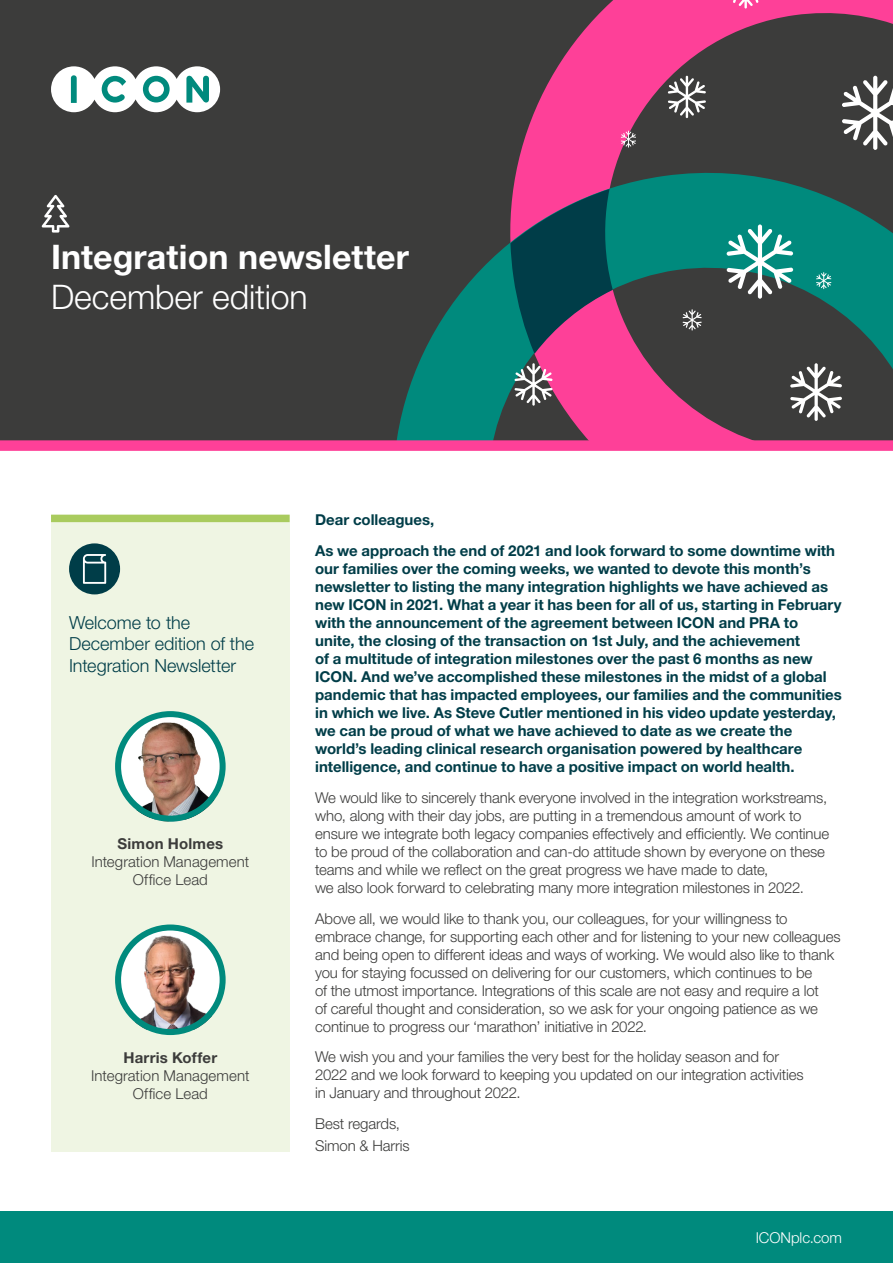
<style>
.page{position:relative;width:893px;height:1263px;background:#fff}
.page>*{position:absolute;margin:0;border:0;box-sizing:border-box;transform-origin:0 0}
.t1{font:700 33.9px "Helvetica Neue LT Std";letter-spacing:.005em;color:#fff}
.t2{font:300 33.9px "Helvetica Neue LT Std";letter-spacing:-.005em;color:#fff}
.t3{font:300 18px/21.6px "Helvetica Neue LT Std";color:#003d48}
.t4{font:300 15px/18px "Helvetica Neue LT Std";letter-spacing:-.01em;color:#3c3c3b}
.t5{font:700 15px/18px "Helvetica Neue LT Std";color:#003d48}
.t6{font:700 15px "Helvetica Neue LT Std";letter-spacing:.015em;color:#3c3c3b}
.t7{font:300 15px "Helvetica Neue LT Std";letter-spacing:-.005em;color:#fff}
</style>
<div class="page">
<div style="left:0;top:1212px;width:893px;height:51px;background:#008a7d"></div>
<div style="left:0;top:0;width:893px;height:446px;background:#3c3c3b"></div>
<svg style="left:518px;top:0;width:375px;height:163px"></svg>
<svg style="left:396px;top:163px;width:497px;height:277px"></svg>
<svg style="left:510px;top:189px;width:103px;height:165px;background:#4c4565"></svg>
<svg style="left:51px;top:66px;width:169px;height:46px"></svg>
<div style="left:51px;top:522px;width:239px;height:629px;background:#eff5e3"></div>
<div style="left:51px;top:515px;width:239px;height:7px;background:#a9cb5e"></div>
<div style="left:69px;top:543px;width:51px;height:51px;background:#003d48;border-radius:50%"></div>
<svg style="left:83px;top:554px;width:23px;height:30px"></svg>
<img style="left:121px;top:931px;width:98px;height:99px">
<div style="left:115px;top:924px;width:111px;height:111px;border:6px solid #008a7d;border-radius:50%"></div>
<img style="left:115px;top:711px;width:111px;height:110px;border-radius:55px">
<div style="left:115px;top:711px;width:111px;height:111px;border:6px solid #008a7d;border-radius:50%"></div>
<svg style="left:42px;top:195px;width:28px;height:38px"></svg>
<svg style="left:727px;top:0;width:38px;height:9px"></svg>
<svg style="left:514px;top:363px;width:39px;height:43px"></svg>
<svg style="left:790px;top:363px;width:52px;height:58px"></svg>
<svg style="left:668px;top:76px;width:38px;height:42px"></svg>
<svg style="left:726px;top:224px;width:67px;height:75px"></svg>
<svg style="left:816px;top:272px;width:15px;height:17px"></svg>
<svg style="left:621px;top:131px;width:15px;height:17px"></svg>
<svg style="left:683px;top:309px;width:19px;height:21px"></svg>
<svg style="left:842px;top:76px;width:51px;height:74px"></svg>
<div style="left:0;top:440px;width:893px;height:11px;background:#fe4098"></div>
<h1 class="t1" style="left:51px;top:236px;width:359px">Integration newsletter</h1>
<h1 class="t2" style="left:51px;top:276px;width:258px">December edition</h1>
<p class="t3" style="left:69px;top:611px;width:187px">Welcome to the<br>December edition of the<br>Integration Newsletter</p>
<p class="t6" style="left:118px;top:835px;width:107px">Simon Holmes</p>
<p class="t4" style="left:91px;top:853px;width:159px;text-align:center">Integration Management<br>Office Lead</p>
<p class="t6" style="left:123px;top:1048px;width:95px">Harris Koffer</p>
<p class="t4" style="left:91px;top:1066px;width:160px;text-align:center">Integration Management<br>Office Lead</p>
<p class="t5" style="left:315px;top:504px;width:521px;line-height:30.8px">Dear colleagues,<br>As we approach the end of 2021 and look forward to some downtime with</p>
<p class="t5" style="left:315px;top:559px;width:528px">our families over the coming weeks, we wanted to devote this month’s newsletter to listing the many integration highlights we have achieved as new ICON in 2021. What a year it has been for all of us, starting in February with the announcement of the agreement between ICON and PRA to<br>unite, the closing of the transaction on 1st July, and the achievement<br>of a multitude of integration milestones over the past 6 months as new ICON. And we’ve accomplished these milestones in the midst of a global pandemic that has impacted employees, our families and the communities in which we live. As Steve Cutler mentioned in his video update yesterday, we can be proud of what we have achieved to date as we create the world’s leading clinical research organisation powered by healthcare intelligence, and continue to have a positive impact on world health.</p>
<p class="t4" style="left:315px;top:788px;width:515px">We would like to sincerely thank everyone involved in the integration workstreams, who, along with their day jobs, are putting in a tremendous amount of work to ensure we integrate both legacy companies effectively and efficiently. We continue to be proud of the collaboration and can-do attitude shown by everyone on these teams and while we reflect on the great progress we have made to date,<br>we also look forward to celebrating many more integration milestones in 2022.</p>
<p class="t4" style="left:315px;top:909px;width:527px">Above all, we would like to thank you, our colleagues, for your willingness to embrace change, for supporting each other and for listening to your new colleagues and being open to different ideas and ways of working. We would also like to thank you for staying focussed on delivering for our customers, which continues to be<br>of the utmost importance. Integrations of this scale are not easy and require a lot<br>of careful thought and consideration, so we ask for your ongoing patience as we continue to progress our ‘marathon’ initiative in 2022.</p>
<p class="t4" style="left:315px;top:1048px;width:490px">We wish you and your families the very best for the holiday season and for<br>2022 and we look forward to keeping you updated on our integration activities in January and throughout 2022.</p>
<p class="t4" style="left:315px;top:1112px;width:96px;line-height:22.2px">Best regards,<br>Simon &amp; Harris</p>
<p class="t7" style="left:756px;top:1228px;width:88px">ICONplc.com</p>
</div>
